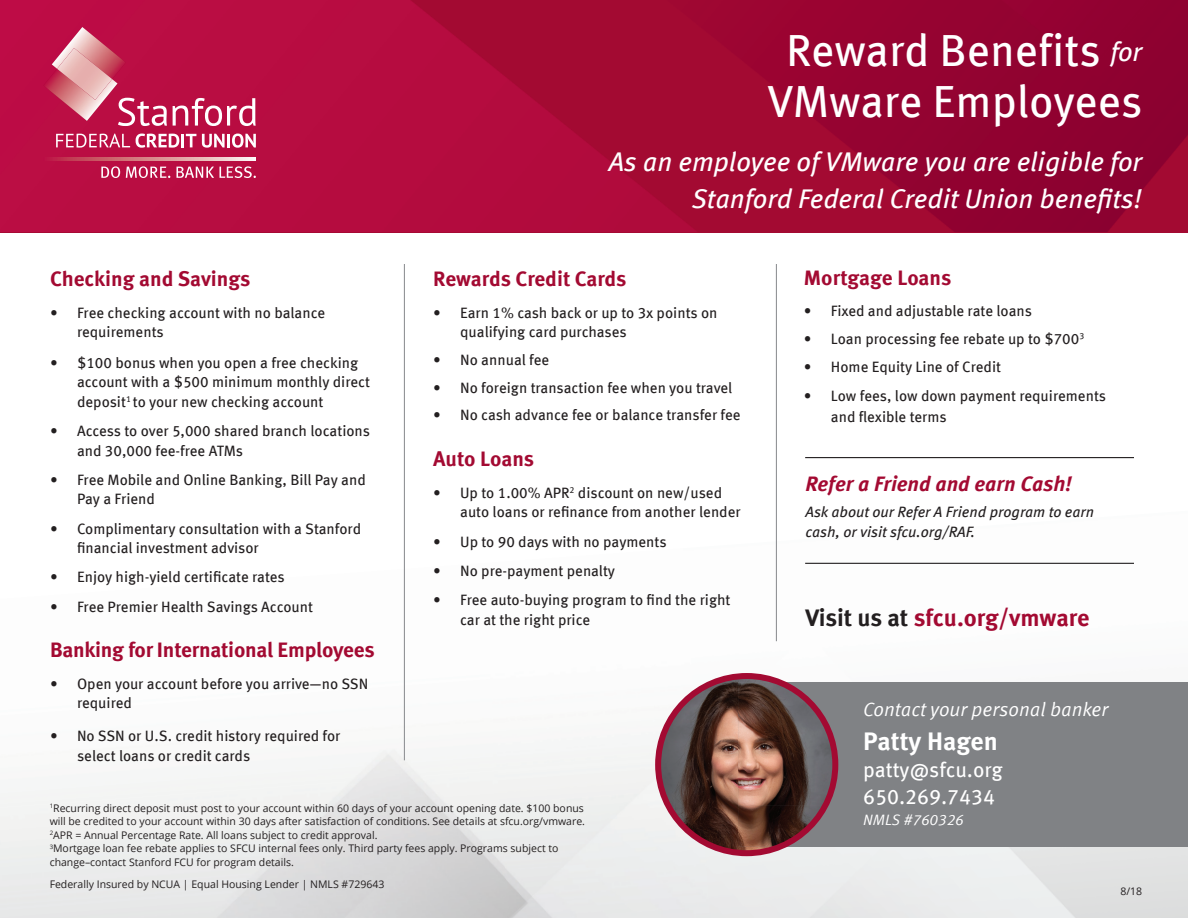
<style>
.page{position:relative;width:1188px;height:918px;background:#fff}
.page>*{position:absolute;margin:0;border:0;box-sizing:border-box;transform-origin:0 0}
.t1{font:45px/51px "Meta Offc";color:#fff;text-align:center}
.t2{font:italic 27px/37.5px "Meta Offc";letter-spacing:-.005em;color:#fff;text-align:right}
.t3{font:700 25.5px "Meta Offc";color:#fff}
.t4{font:700 24px "Meta Offc";letter-spacing:-.005em;color:#a30a32}
.t5{font:700 21px "Meta Offc";letter-spacing:-.01em;color:#a30a32}
.t6{font:21px/27px "Meta Offc";color:#fff}
.t7{font:italic 700 21px "Meta Offc";color:#a30a32}
.t8{font:19.5px "Meta Offc Norm Ita";color:#fff}
.t9{font:15px/19.5px "Meta Offc";color:#231f20}
.t10{font:italic 15px/19.5px "Meta Offc";color:#231f20}
.t11{font:15px "Meta Offc Norm Ita";color:#fff}
.t12{font:10.5px/13.5px "Open Sans";color:#231f20}
.s1{font-style:italic;font-size:27px}
.s2{color:#231f20}
</style>
<div class="page">
<img style="left:508px;top:694px;width:203px;height:224px">
<img style="left:706px;top:847px;width:482px;height:71px">
<img style="left:705px;top:843px;width:78px;height:10px">
<img style="left:688px;top:533px;width:209px;height:161px">
<img style="left:0;top:0;width:1188px;height:232px">
<svg style="left:118px;top:98px;width:49px;height:28px"></svg>
<svg style="left:173px;top:98px;width:83px;height:28px"></svg>
<svg style="left:56px;top:134px;width:74px;height:14px"></svg>
<svg style="left:136px;top:134px;width:60px;height:14px"></svg>
<svg style="left:202px;top:134px;width:54px;height:14px"></svg>
<img style="left:52px;top:27px;width:74px;height:52px">
<img style="left:44px;top:69px;width:74px;height:52px">
<img style="left:57px;top:48px;width:55px;height:52px">
<svg style="left:101px;top:166px;width:19px;height:12px"></svg>
<svg style="left:126px;top:166px;width:44px;height:12px"></svg>
<svg style="left:176px;top:166px;width:80px;height:12px"></svg>
<img style="left:44px;top:157px;width:212px;height:3px">
<div style="left:738px;top:682px;width:450px;height:165px;background:#808285"></div>
<img style="left:739px;top:676px;width:41px;height:6px">
<img style="left:739px;top:847px;width:16px;height:2px">
<img style="left:738px;top:682px;width:93px;height:124px">
<img style="left:738px;top:806px;width:87px;height:41px">
<div style="left:655px;top:673px;width:183px;height:183px;border:6px solid #a30a32;border-radius:50%"></div>
<hr style="left:404px;top:264px;width:1px;height:496px;background:#939598">
<hr style="left:776px;top:264px;width:1px;height:377px;background:#939598">
<hr style="left:805px;top:457px;width:329px;height:1px;background:#231f20">
<hr style="left:805px;top:563px;width:329px;height:1px;background:#231f20">
<h1 class="t1" style="left:767px;top:26px;width:377px">Reward Benefits <span class="s1">for<br></span>VMware Employees</h1>
<h3 class="t5" style="left:50px;top:266px;width:202px">Checking and Savings</h3>
<p class="t9" style="left:77px;top:303px;width:250px;text-indent:-27px">• Free checking account with no balance requirements</p>
<p class="t9" style="left:77px;top:353px;width:294px;text-indent:-27px">• $100 bonus when you open a free checking account with a $500 minimum monthly direct deposit<sup>1</sup> to your new checking account</p>
<p class="t9" style="left:77px;top:421px;width:295px;text-indent:-27px">• Access to over 5,000 shared branch locations and 30,000 fee-free ATMs</p>
<p class="t9" style="left:77px;top:470px;width:290px;text-indent:-27px">• Free Mobile and Online Banking, Bill Pay and<br>Pay a Friend</p>
<p class="t9" style="left:77px;top:519px;width:286px;text-indent:-27px">• Complimentary consultation with a Stanford financial investment advisor</p>
<p class="t9" style="left:50px;top:568px;width:236px">• Enjoy high-yield certificate rates</p>
<p class="t9" style="left:50px;top:597px;width:264px">• Free Premier Health Savings Account</p>
<h2 class="t2" style="left:609px;top:143px;width:535px">As an employee of VMware you are eligible for<br>Stanford Federal Credit Union benefits!</h2>
<h3 class="t5" style="left:433px;top:266px;width:195px">Rewards Credit Cards</h3>
<p class="t9" style="left:460px;top:303px;width:259px;text-indent:-27px">• Earn 1% cash back or up to 3x points on qualifying card purchases</p>
<p class="t9" style="left:433px;top:350px;width:118px">• No annual fee</p>
<p class="t9" style="left:433px;top:378px;width:301px">• No foreign transaction fee when you travel</p>
<p class="t9" style="left:433px;top:406px;width:309px">• No cash advance fee or balance transfer fee</p>
<h3 class="t5" style="left:433px;top:447px;width:103px">Auto Loans</h3>
<p class="t9" style="left:460px;top:483px;width:282px;text-indent:-27px">• Up to 1.00% APR<sup>2</sup> discount on new/used auto loans or refinance from another lender</p>
<p class="t9" style="left:433px;top:532px;width:235px">• Up to 90 days with no payments</p>
<p class="t9" style="left:433px;top:561px;width:183px">• No pre-payment penalty</p>
<p class="t9" style="left:460px;top:591px;width:272px;text-indent:-27px">• Free auto-buying program to find the right car at the right price</p>
<h3 class="t5" style="left:804px;top:265px;width:149px">Mortgage Loans</h3>
<p class="t9" style="left:804px;top:301px;width:230px">• Fixed and adjustable rate loans</p>
<p class="t9" style="left:804px;top:329px;width:282px">• Loan processing fee rebate up to $700<sup>3</sup></p>
<p class="t9" style="left:804px;top:357px;width:199px">• Home Equity Line of Credit</p>
<p class="t9" style="left:831px;top:385px;width:277px;line-height:21px;text-indent:-27px">• Low fees, low down payment requirements and flexible terms</p>
<h3 class="t7" style="left:805px;top:471px;width:268px">Refer a Friend and earn Cash!</h3>
<p class="t10" style="left:805px;top:503px;width:290px">Ask about our Refer A Friend program to earn cash, or visit sfcu.org/RAF.</p>
<h3 class="t4" style="left:805px;top:604px;width:286px"><span class="s2">Visit us at</span> sfcu.org/vmware</h3>
<h3 class="t5" style="left:50px;top:637px;width:326px">Banking for International Employees</h3>
<p class="t9" style="left:77px;top:674px;width:293px;text-indent:-27px">• Open your account before you arrive—no SSN required</p>
<p class="t9" style="left:77px;top:727px;width:265px;text-indent:-27px">• No SSN or U.S. credit history required for select loans or credit cards</p>
<p class="t12" style="left:50px;top:801px;width:537px"><sup>1</sup>Recurring direct deposit must post to your account within 60 days of your account opening date. $100 bonus will be credited to your account within 30 days after satisfaction of conditions. See details at sfcu.org/vmware.<br><sup>2</sup>APR = Annual Percentage Rate. All loans subject to credit approval.<br><sup>3</sup>Mortgage loan fee rebate applies to SFCU internal fees only. Third party fees apply. Programs subject to change–contact Stanford FCU for program details.</p>
<p class="t12" style="left:50px;top:877px;width:336px">Federally Insured by NCUA | Equal Housing Lender | NMLS #729643</p>
<h3 class="t8" style="left:863px;top:698px;width:247px">Contact your personal banker</h3>
<h3 class="t3" style="left:863px;top:726px;width:136px">Patty Hagen</h3>
<h3 class="t6" style="left:863px;top:757px;width:141px">patty@sfcu.org<br>650.269.7434</h3>
<p class="t11" style="left:863px;top:811px;width:102px">NMLS #760326</p>
<p class="t12" style="left:1120px;top:885px;width:23px">8/18</p>
</div>
